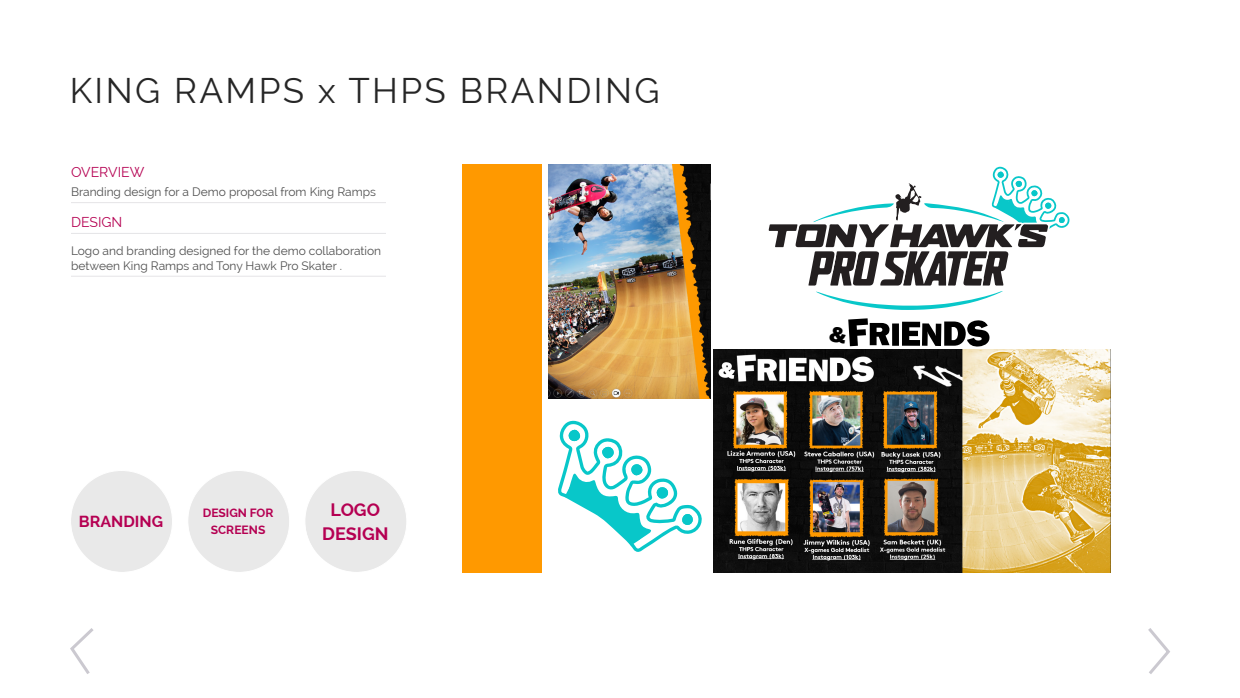
<style>
.page{position:relative;width:1240px;height:698px;background:#fff}
.page>*{position:absolute;margin:0;border:0;box-sizing:border-box;transform-origin:0 0}
.Encabezado_de_página{font:34.9px "Raleway";letter-spacing:.07em;color:#262626}
.t1{font:700 18px/24.6px "Raleway";color:#b50052;text-align:center}
.t2{font:700 16px "Raleway";color:#b50052}
.Encabezado_de_la_barra_lateral_izquierda{font:14px "Raleway";color:#b50052}
.Texto_independiente_de_la_tabla_lateral_{font:14px "Raleway";color:#b50052}
.Texto_independiente_de_la_tabla_lateral_-2{font:12px/14.4px "Raleway";color:#505050}
.t3{font:700 12px/17.4px "Raleway";color:#b50052;text-align:center}
</style>
<div class="page">
<img style="left:713px;top:349px;width:397px;height:224px">
<img style="left:549px;top:164px;width:161px;height:235px">
<svg style="left:71px;top:471px;width:101px;height:101px;fill:#e9e9e9"></svg>
<svg style="left:188px;top:471px;width:101px;height:101px;fill:#e9e9e9"></svg>
<svg style="left:305px;top:471px;width:101px;height:101px;fill:#e9e9e9"></svg>
<hr style="left:71px;top:202px;width:315px;height:1px;background:#e5e4e7">
<hr style="left:71px;top:233px;width:315px;height:1px;background:#e5e4e7">
<hr style="left:71px;top:276px;width:315px;height:1px;background:#e5e4e7">
<svg style="left:558px;top:420px;width:144px;height:132px"></svg>
<svg style="left:1148px;top:628px;width:22px;height:46px"></svg>
<svg style="left:70px;top:628px;width:24px;height:46px"></svg>
<div style="left:462px;top:165px;width:80px;height:408px;background:#f90"></div>
<svg style="left:768px;top:166px;width:302px;height:181px"></svg>
<p class="Encabezado_de_página" style="left:70px;top:70px;width:591px">KING RAMPS x THPS BRANDING</p>
<p class="Encabezado_de_la_barra_lateral_izquierda" style="left:71px;top:164px;width:75px">OVERVIEW</p>
<p class="Texto_independiente_de_la_tabla_lateral_-2" style="left:71px;top:185px;width:306px">Branding design for a Demo proposal from King Ramps</p>
<p class="Texto_independiente_de_la_tabla_lateral_" style="left:71px;top:214px;width:53px">DESIGN</p>
<p class="Texto_independiente_de_la_tabla_lateral_-2" style="left:71px;top:244px;width:312px">Logo and branding designed for the demo collaboration between King Ramps and Tony Hawk Pro Skater .</p>
<h3 class="t2" style="left:79px;top:512px;width:86px">BRANDING</h3>
<p class="t3" style="left:203px;top:504px;width:72px">DESIGN FOR<br>SCREENS</p>
<h2 class="t1" style="left:322px;top:497px;width:68px">LOGO<br>DESIGN</h2>
</div>
